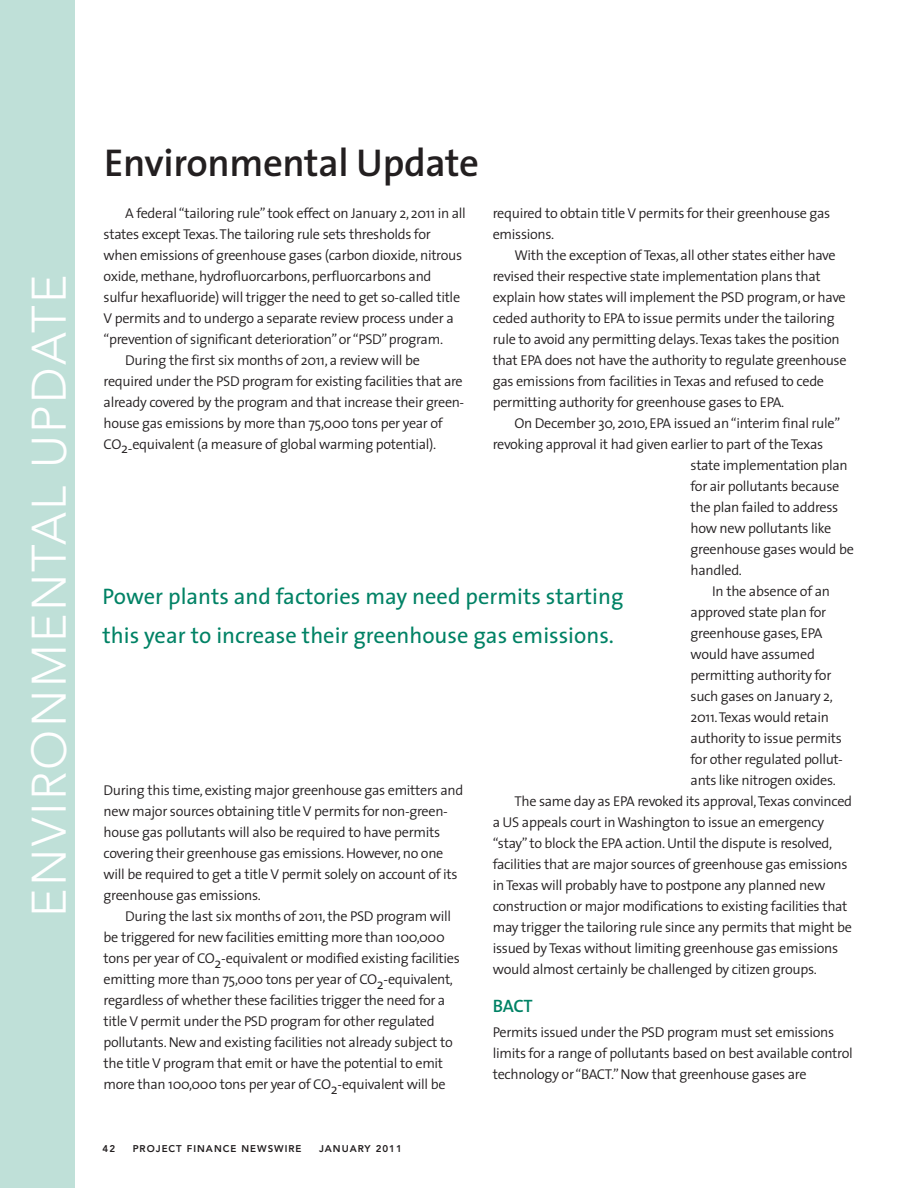
<style>
.page{position:relative;width:918px;height:1188px;background:#fff}
.page>*{position:absolute;margin:0;border:0;box-sizing:border-box;transform-origin:0 0}
.t1{font:300 48px "Avenir";letter-spacing:.05em;color:#fff}
.t2{font:600 39px "The Sans";letter-spacing:-.01em;color:#231f20}
.t3{font:22.5px/39px "The Sans";color:#008265}
.t4{font:600 18px "The Sans";color:#008265}
.t5{font:300 14.25px/21px "The Sans";letter-spacing:-.02em;color:#231f20}
.t6{font:800 9.75px "Avenir";letter-spacing:.1em;color:#231f20}
</style>
<div class="page">
<div style="left:0;top:0;width:75px;height:1188px;background:#bfe0d8"></div>
<h1 class="t1" style="left:21px;top:917px;width:643px;rotate:-90deg">Environmental Update</h1>
<h2 class="t2" style="left:104px;top:130px;width:377px">Environmental Update</h2>
<p class="t5" style="left:125px;top:202px;width:342px">A federal “tailoring rule” took effect on January 2, 2011 in all</p>
<p class="t5" style="left:104px;top:223px;width:329px">states except Texas. The tailoring rule sets thresholds for</p>
<p class="t5" style="left:104px;top:244px;width:360px">when emissions of greenhouse gases (carbon dioxide, nitrous</p>
<p class="t5" style="left:104px;top:265px;width:329px">oxide, methane, hydrofluorcarbons, perfluorcarbons and</p>
<p class="t5" style="left:104px;top:286px;width:358px">sulfur hexafluoride) will trigger the need to get so-called title</p>
<p class="t5" style="left:104px;top:307px;width:352px">V permits and to undergo a separate review process under a</p>
<p class="t5" style="left:104px;top:328px;width:341px">“prevention of significant deterioration” or “PSD” program.</p>
<p class="t5" style="left:125px;top:349px;width:296px">During the first six months of 2011, a review will be</p>
<p class="t5" style="left:104px;top:370px;width:361px">required under the PSD program for existing facilities that are</p>
<p class="t5" style="left:104px;top:391px;width:362px">already covered by the program and that increase their green-</p>
<p class="t5" style="left:104px;top:412px;width:341px">house gas emissions by more than 75,000 tons per year of</p>
<p class="t5" style="left:104px;top:433px;width:334px">CO2-equivalent (a measure of global warming potential).</p>
<p class="t5" style="left:493px;top:202px;width:339px">required to obtain title V permits for their greenhouse gas emissions.</p>
<p class="t5" style="left:493px;top:244px;width:355px;text-indent:22px">With the exception of Texas, all other states either have revised their respective state implementation plans that explain how states will implement the PSD program, or have ceded authority to EPA to issue permits under the tailoring rule to avoid any permitting delays. Texas takes the position that EPA does not have the authority to regulate greenhouse gas emissions from facilities in Texas and refused to cede permitting authority for greenhouse gases to EPA.</p>
<p class="t5" style="left:514px;top:412px;width:327px">On December 30, 2010, EPA issued an “interim final rule”</p>
<p class="t5" style="left:493px;top:433px;width:332px">revoking approval it had given earlier to part of the Texas</p>
<p class="t5" style="left:691px;top:454px;width:159px">state implementation plan</p>
<p class="t5" style="left:691px;top:475px;width:150px">for air pollutants because</p>
<p class="t5" style="left:691px;top:496px;width:149px">the plan failed to address</p>
<p class="t5" style="left:691px;top:517px;width:142px">how new pollutants like</p>
<p class="t5" style="left:691px;top:538px;width:165px">greenhouse gases would be</p>
<p class="t5" style="left:691px;top:559px;width:53px">handled.</p>
<p class="t5" style="left:712px;top:580px;width:119px">In the absence of an</p>
<p class="t5" style="left:691px;top:601px;width:137px">approved state plan for</p>
<p class="t5" style="left:691px;top:622px;width:133px">greenhouse gases, EPA</p>
<p class="t5" style="left:691px;top:643px;width:126px">would have assumed</p>
<p class="t5" style="left:691px;top:664px;width:142px">permitting authority for</p>
<p class="t5" style="left:691px;top:685px;width:144px">such gases on January 2,</p>
<p class="t5" style="left:691px;top:706px;width:140px">2011. Texas would retain</p>
<p class="t5" style="left:691px;top:727px;width:153px">authority to issue permits</p>
<p class="t5" style="left:691px;top:748px;width:154px">for other regulated pollut-</p>
<p class="t5" style="left:691px;top:769px;width:147px">ants like nitrogen oxides.</p>
<p class="t5" style="left:514px;top:790px;width:339px">The same day as EPA revoked its approval, Texas convinced</p>
<p class="t5" style="left:493px;top:811px;width:333px">a US appeals court in Washington to issue an emergency</p>
<p class="t5" style="left:493px;top:832px;width:341px">“stay” to block the EPA action. Until the dispute is resolved,</p>
<p class="t5" style="left:493px;top:853px;width:356px">facilities that are major sources of greenhouse gas emissions</p>
<p class="t5" style="left:493px;top:874px;width:334px">in Texas will probably have to postpone any planned new</p>
<p class="t5" style="left:493px;top:895px;width:356px">construction or major modifications to existing facilities that</p>
<p class="t5" style="left:493px;top:916px;width:361px">may trigger the tailoring rule since any permits that might be</p>
<p class="t5" style="left:493px;top:937px;width:347px">issued by Texas without limiting greenhouse gas emissions</p>
<p class="t5" style="left:493px;top:958px;width:326px">would almost certainly be challenged by citizen groups.</p>
<p class="t4" style="left:493px;top:991px;width:41px">BACT</p>
<p class="t5" style="left:493px;top:1021px;width:361px">Permits issued under the PSD program must set emissions limits for a range of pollutants based on best available control technology or “BACT.” Now that greenhouse gases are</p>
<h3 class="t3" style="left:103px;top:576px;width:522px">Power plants and factories may need permits starting this year to increase their greenhouse gas emissions.</h3>
<p class="t5" style="left:104px;top:779px;width:361px">During this time, existing major greenhouse gas emitters and new major sources obtaining title V permits for non-green&shy;house gas pollutants will also be required to have permits covering their greenhouse gas emissions. However, no one will be required to get a title V permit solely on account of its greenhouse gas emissions.</p>
<p class="t5" style="left:104px;top:905px;width:358px;text-indent:22px">During the last six months of 2011, the PSD program will be triggered for new facilities emitting more than 100,000 tons per year of CO2-equivalent or modified existing facilities emitting more than 75,000 tons per year of CO2-equivalent, regardless of whether these facilities trigger the need for a title V permit under the PSD program for other regulated pollutants. New and existing facilities not already subject to the title V program that emit or have the potential to emit more than 100,000 tons per year of CO2-equivalent will be</p>
<p class="t6" style="left:103px;top:1143px;width:14px">42</p>
<p class="t6" style="left:133px;top:1143px;width:175px">PROJECT FINANCE NEWSWIRE J</p>
<p class="t6" style="left:325px;top:1143px;width:78px">ANUARY 2011</p>
</div>
